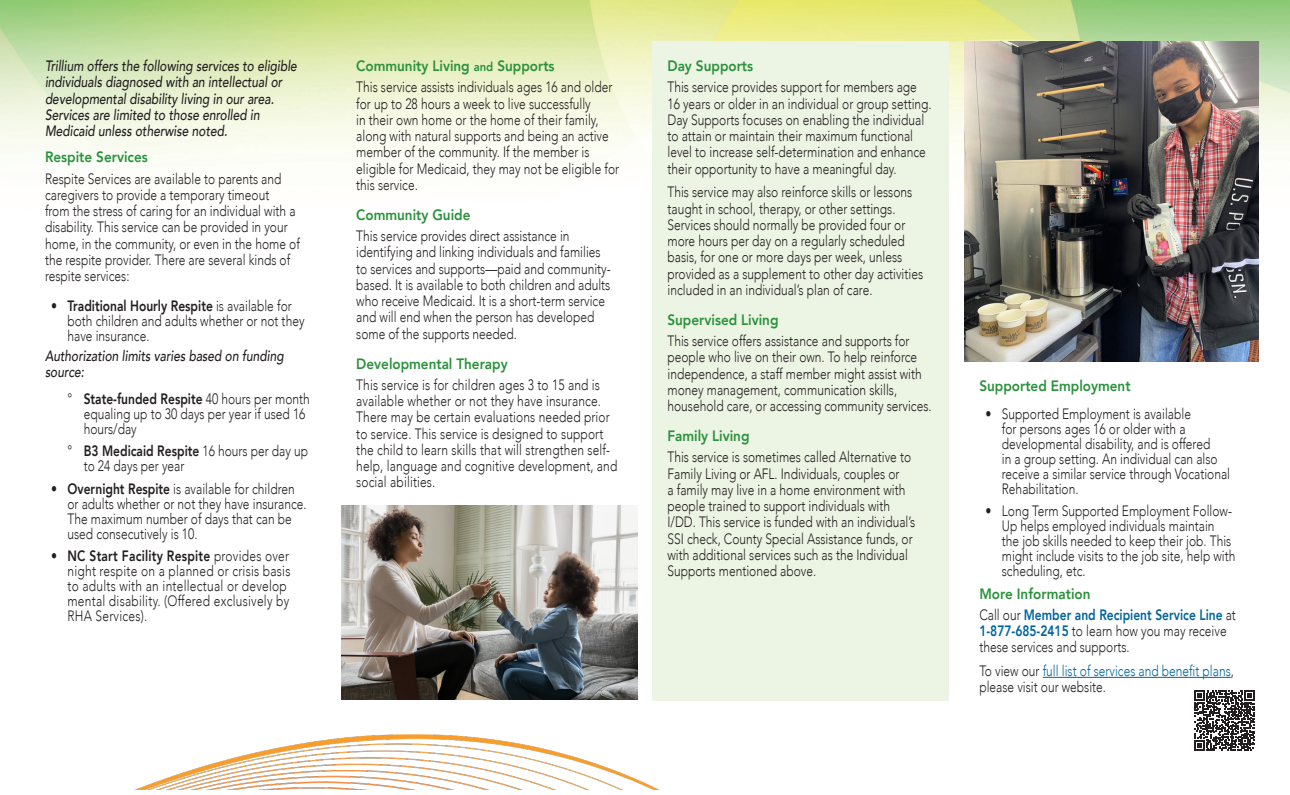
<style>
.page{position:relative;width:1290px;height:795px;background:#fff}
.page>*{position:absolute;margin:0;border:0;box-sizing:border-box;transform-origin:0 0}
.Body_Text_Document__minon{font:300 15px/16.2px "Avenir";color:#231f20;scale:.8 1}
.call_out{font:italic 500 15px/16.2px "Avenir";color:#231f20;scale:.8 1}
.Body_Text_Document__minon-2{font:300 15px/15px "Avenir";letter-spacing:.02em;color:#231f20;scale:.8 1}
.Section_Header__Toc_Header___1{font:800 15px "Avenir";color:#2a913b;scale:.9 1}
.Body_Text_Document__minon-3{font:300 15px/16.2px "Avenir";color:#00649c;scale:.8 1}
.s1{font-weight:800}
.s2{font-size:12.5px}
.s3{font-weight:800;color:#00649c}
.s4{color:#231f20}
</style>
<div class="page">
<img style="left:0;top:0;width:1290px;height:701px">
<img style="left:134px;top:734px;width:526px;height:56px">
<div style="left:652px;top:41px;width:297px;height:659px;background:#ecf4e4"></div>
<div style="left:964px;top:361px;width:297px;height:434px;background:#fff"></div>
<hr style="left:1043px;top:677px;width:188px;height:1px;background:#00649c">
<img style="left:964px;top:41px;width:294px;height:320px">
<img style="left:341px;top:505px;width:297px;height:194px">
<svg style="left:1195px;top:690px;width:60px;height:61px"></svg>
<p class="call_out" style="left:45px;top:58px;width:316px">Trillium offers the following services to eligible individuals diagnosed with an intellectual or developmental disability living in our area.<br>Services are limited to those enrolled in Medicaid unless otherwise noted.</p>
<p class="Section_Header__Toc_Header___1" style="left:45px;top:145px;width:116px">Respite Services</p>
<p class="Body_Text_Document__minon" style="left:45px;top:170px;width:320px">Respite Services are available to parents and caregivers to provide a temporary timeout<br>from the stress of caring for an individual with a disability. This service can be provided in your home, in the community, or even in the home of the respite provider. There are several kinds of respite services:</p>
<p class="Body_Text_Document__minon" style="left:68px;top:298px;width:298px;line-height:15px;text-indent:-16px">• <span class="s1">Traditional Hourly Respite</span> is available for both children and adults whether or not they have insurance.</p>
<p class="call_out" style="left:45px;top:348px;width:300px">Authorization limits varies based on funding source:</p>
<p class="Body_Text_Document__minon" style="left:84px;top:391px;width:284px;line-height:15px;text-indent:-16px">° <span class="s1">State-funded Respite</span> 40 hours per month equaling up to 30 days per year if used 16 hours/day</p>
<p class="Body_Text_Document__minon" style="left:84px;top:443px;width:282px;line-height:15px;text-indent:-16px">° <span class="s1">B3 Medicaid Respite</span> 16 hours per day up to 24 days per year</p>
<p class="Body_Text_Document__minon" style="left:68px;top:481px;width:300px;line-height:15px;text-indent:-16px">• <span class="s1">Overnight Respite</span> is available for children or adults whether or not they have insurance.<br>The maximum number of days that can be used consecutively is 10.</p>
<p class="Body_Text_Document__minon-2" style="left:68px;top:548px;width:280px;text-indent:-16px">• <span class="s1">NC Start Facility Respite</span> provides over night respite on a planned or crisis basis to adults with an intellectual or develop mental disability. (Offered exclusively by RHA Services).</p>
<p class="Section_Header__Toc_Header___1" style="left:356px;top:54px;width:222px">Community Living <span class="s2">and</span> Supports</p>
<p class="Body_Text_Document__minon" style="left:356px;top:79px;width:330px">This service assists individuals ages 16 and older for up to 28 hours a week to live successfully<br>in their own home or the home of their family, along with natural supports and being an active member of the community. If the member is eligible for Medicaid, they may not be eligible for this service.</p>
<p class="Section_Header__Toc_Header___1" style="left:356px;top:203px;width:128px">Community Guide</p>
<p class="Body_Text_Document__minon" style="left:356px;top:228px;width:320px">This service provides direct assistance in identifying and linking individuals and families to services and supports—paid and community&shy;based. It is available to both children and adults who receive Medicaid. It is a short-term service and will end when the person has developed some of the supports needed.</p>
<p class="Section_Header__Toc_Header___1" style="left:356px;top:352px;width:170px">Developmental Therapy</p>
<p class="Body_Text_Document__minon" style="left:356px;top:376px;width:328px">This service is for children ages 3 to 15 and is available whether or not they have insurance.<br>There may be certain evaluations needed prior to service. This service is designed to support the child to learn skills that will strengthen self&shy;help, language and cognitive development, and social abilities.</p>
<p class="Section_Header__Toc_Header___1" style="left:979px;top:374px;width:170px">Supported Employment</p>
<p class="Section_Header__Toc_Header___1" style="left:668px;top:54px;width:97px">Day Supports</p>
<p class="Body_Text_Document__minon" style="left:668px;top:79px;width:332px">This service provides support for members age 16 years or older in an individual or group setting.<br>Day Supports focuses on enabling the individual to attain or maintain their maximum functional level to increase self-determination and enhance their opportunity to have a meaningful day.</p>
<p class="Body_Text_Document__minon" style="left:668px;top:184px;width:321px">This service may also reinforce skills or lessons taught in school, therapy, or other settings.<br>Services should normally be provided four or more hours per day on a regularly scheduled basis, for one or more days per week, unless provided as a supplement to other day activities included in an individual’s plan of care.</p>
<p class="Section_Header__Toc_Header___1" style="left:668px;top:308px;width:125px">Supervised Living</p>
<p class="Body_Text_Document__minon" style="left:668px;top:333px;width:332px">This service offers assistance and supports for people who live on their own. To help reinforce independence, a staff member might assist with money management, communication skills, household care, or accessing community services.</p>
<p class="Section_Header__Toc_Header___1" style="left:668px;top:424px;width:93px">Family Living</p>
<p class="Body_Text_Document__minon" style="left:668px;top:449px;width:311px">This service is sometimes called Alternative to Family Living or AFL. Individuals, couples or<br>a family may live in a home environment with people trained to support individuals with I/DD. This service is funded with an individual’s SSI check, County Special Assistance funds, or with additional services such as the Individual Supports mentioned above.</p>
<p class="Body_Text_Document__minon" style="left:1002px;top:406px;width:287px;line-height:15px;text-indent:-16px">• Supported Employment is available<br>for persons ages 16 or older with a developmental disability, and is offered<br>in a group setting. An individual can also receive a similar service through Vocational Rehabilitation.</p>
<p class="Body_Text_Document__minon" style="left:1002px;top:504px;width:294px;line-height:15px;text-indent:-16px">• Long Term Supported Employment Follow-Up helps employed individuals maintain the job skills needed to keep their job. This might include visits to the job site, help with scheduling, etc.</p>
<p class="Section_Header__Toc_Header___1" style="left:979px;top:582px;width:125px">More Information</p>
<p class="Body_Text_Document__minon" style="left:979px;top:607px;width:322px">Call our <span class="s3">Member and Recipient Service Line</span> at<br><span class="s3">1-877-685-2415</span> to learn how you may receive these services and supports.</p>
<p class="Body_Text_Document__minon-3" style="left:979px;top:663px;width:320px"><span class="s4">To view our</span> full list of services and benefit plans<span class="s4">, please visit our website.</span></p>
</div>
